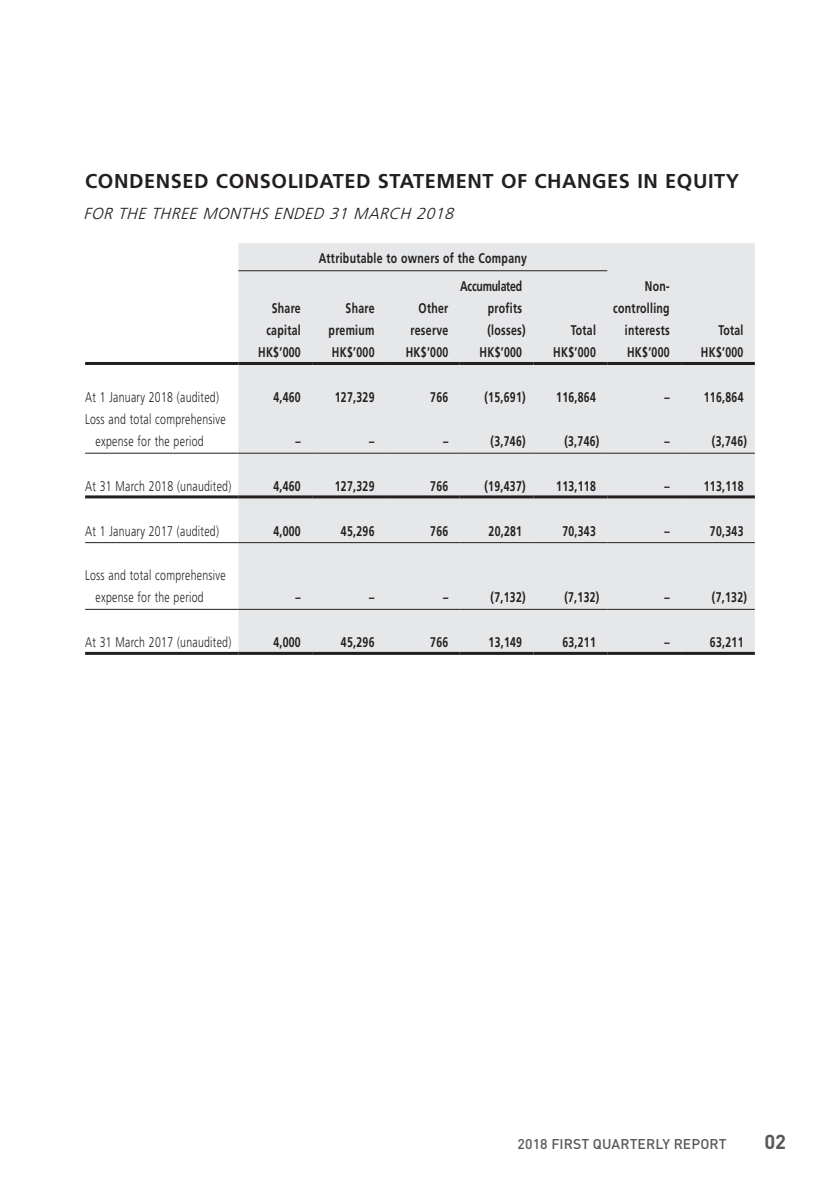
<style>
.page{position:relative;width:840px;height:1191px;background:#fff}
.page>*{position:absolute;margin:0;border:0;box-sizing:border-box;transform-origin:0 0}
.t1{font:700 20px "Frutiger LT Std";letter-spacing:.03em;color:#231f20}
.t2{font:700 20px "DIN";color:#57585a}
.t3{font:italic 300 16px "Frutiger LT Std";color:#231f20}
.t4{font:700 14px/22px "Frutiger LT Std";letter-spacing:.03em;color:#231f20;text-align:center;scale:.75 1}
.t5{font:300 14px/22px "Frutiger LT Std";letter-spacing:.03em;color:#231f20;scale:.75 1}
.t6{font:700 14px/22px "Frutiger LT Std";letter-spacing:.01em;color:#231f20;scale:.75 1}
.t7{font:500 14px "DIN";letter-spacing:.005em;color:#57585a}
</style>
<div class="page">
<div style="left:238px;top:243px;width:516px;height:409px;background:#e6e7e9"></div>
<hr style="left:238px;top:270px;width:369px;height:1px;background:#231f20">
<hr style="left:85px;top:362px;width:153px;height:3px;background:#231f20">
<hr style="left:238px;top:362px;width:74px;height:3px;background:#231f20">
<hr style="left:312px;top:362px;width:74px;height:3px;background:#231f20">
<hr style="left:386px;top:362px;width:73px;height:3px;background:#231f20">
<hr style="left:459px;top:362px;width:74px;height:3px;background:#231f20">
<hr style="left:533px;top:362px;width:74px;height:3px;background:#231f20">
<hr style="left:607px;top:362px;width:73px;height:3px;background:#231f20">
<hr style="left:680px;top:362px;width:74px;height:3px;background:#231f20">
<hr style="left:85px;top:453px;width:153px;height:1px;background:#231f20">
<hr style="left:238px;top:453px;width:74px;height:1px;background:#231f20">
<hr style="left:312px;top:453px;width:74px;height:1px;background:#231f20">
<hr style="left:386px;top:453px;width:73px;height:1px;background:#231f20">
<hr style="left:459px;top:453px;width:74px;height:1px;background:#231f20">
<hr style="left:533px;top:453px;width:74px;height:1px;background:#231f20">
<hr style="left:607px;top:453px;width:73px;height:1px;background:#231f20">
<hr style="left:680px;top:453px;width:74px;height:1px;background:#231f20">
<hr style="left:85px;top:495px;width:153px;height:3px;background:#231f20">
<hr style="left:238px;top:495px;width:74px;height:3px;background:#231f20">
<hr style="left:312px;top:495px;width:74px;height:3px;background:#231f20">
<hr style="left:386px;top:495px;width:73px;height:3px;background:#231f20">
<hr style="left:459px;top:495px;width:74px;height:3px;background:#231f20">
<hr style="left:533px;top:495px;width:74px;height:3px;background:#231f20">
<hr style="left:607px;top:495px;width:73px;height:3px;background:#231f20">
<hr style="left:680px;top:495px;width:74px;height:3px;background:#231f20">
<hr style="left:85px;top:542px;width:153px;height:1px;background:#231f20">
<hr style="left:238px;top:542px;width:74px;height:1px;background:#231f20">
<hr style="left:312px;top:542px;width:74px;height:1px;background:#231f20">
<hr style="left:386px;top:542px;width:73px;height:1px;background:#231f20">
<hr style="left:459px;top:542px;width:74px;height:1px;background:#231f20">
<hr style="left:533px;top:542px;width:74px;height:1px;background:#231f20">
<hr style="left:607px;top:542px;width:73px;height:1px;background:#231f20">
<hr style="left:680px;top:542px;width:74px;height:1px;background:#231f20">
<hr style="left:85px;top:609px;width:153px;height:1px;background:#231f20">
<hr style="left:238px;top:609px;width:74px;height:1px;background:#231f20">
<hr style="left:312px;top:609px;width:74px;height:1px;background:#231f20">
<hr style="left:386px;top:609px;width:73px;height:1px;background:#231f20">
<hr style="left:459px;top:609px;width:74px;height:1px;background:#231f20">
<hr style="left:533px;top:609px;width:74px;height:1px;background:#231f20">
<hr style="left:607px;top:609px;width:73px;height:1px;background:#231f20">
<hr style="left:680px;top:609px;width:74px;height:1px;background:#231f20">
<hr style="left:85px;top:652px;width:153px;height:3px;background:#231f20">
<hr style="left:238px;top:652px;width:74px;height:3px;background:#231f20">
<hr style="left:312px;top:652px;width:74px;height:3px;background:#231f20">
<hr style="left:386px;top:652px;width:73px;height:3px;background:#231f20">
<hr style="left:459px;top:652px;width:74px;height:3px;background:#231f20">
<hr style="left:533px;top:652px;width:74px;height:3px;background:#231f20">
<hr style="left:607px;top:652px;width:73px;height:3px;background:#231f20">
<hr style="left:680px;top:652px;width:74px;height:3px;background:#231f20">
<h1 class="t1" style="left:85px;top:169px;width:655px">CONDENSED CONSOLIDATED STATEMENT OF CHANGES IN EQUITY</h1>
<p class="t3" style="left:83px;top:204px;width:376px">FOR THE THREE MONTHS ENDED 31 MARCH 2018</p>
<p class="t4" style="left:318px;top:248px;width:279px">Attributable to owners of the Company</p>
<p class="t4" style="left:266px;top:298px;width:47px">Share capital</p>
<p class="t4" style="left:328px;top:298px;width:63px;text-align:right">Share premium</p>
<p class="t4" style="left:410px;top:298px;width:52px">Other reserve</p>
<p class="t6" style="left:487px;top:276px;width:52px;text-indent:-27px">Accumulated profits (losses)</p>
<p class="t4" style="left:613px;top:276px;width:77px;text-align:right">Non&shy;controlling interests</p>
<p class="t4" style="left:718px;top:320px;width:35px">Total</p>
<p class="t4" style="left:570px;top:320px;width:35px">Total</p>
<p class="t4" style="left:258px;top:342px;width:58px">HK$’000</p>
<p class="t4" style="left:332px;top:342px;width:58px">HK$’000</p>
<p class="t4" style="left:405px;top:342px;width:58px">HK$’000</p>
<p class="t4" style="left:479px;top:342px;width:58px">HK$’000</p>
<p class="t4" style="left:553px;top:342px;width:58px">HK$’000</p>
<p class="t4" style="left:626px;top:342px;width:58px">HK$’000</p>
<p class="t4" style="left:700px;top:342px;width:58px">HK$’000</p>
<p class="t5" style="left:85px;top:386px;width:180px">At 1 January 2018 (audited)</p>
<p class="t4" style="left:273px;top:386px;width:38px">4,460</p>
<p class="t4" style="left:334px;top:386px;width:54px">127,329</p>
<p class="t4" style="left:430px;top:386px;width:26px">766</p>
<p class="t4" style="left:484px;top:386px;width:56px">(15,691)</p>
<p class="t4" style="left:556px;top:386px;width:54px">116,864</p>
<p class="t4" style="left:664px;top:386px;width:8px">–</p>
<p class="t4" style="left:703px;top:386px;width:54px">116,864</p>
<p class="t5" style="left:96px;top:408px;width:175px;text-indent:-10px">Loss and total comprehensive expense for the period</p>
<p class="t4" style="left:295px;top:430px;width:8px">–</p>
<p class="t4" style="left:369px;top:430px;width:8px">–</p>
<p class="t4" style="left:443px;top:430px;width:8px">–</p>
<p class="t4" style="left:490px;top:430px;width:48px">(3,746)</p>
<p class="t4" style="left:564px;top:430px;width:48px">(3,746)</p>
<p class="t4" style="left:664px;top:430px;width:8px">–</p>
<p class="t4" style="left:711px;top:430px;width:48px">(3,746)</p>
<p class="t5" style="left:85px;top:475px;width:196px">At 31 March 2018 (unaudited)</p>
<p class="t4" style="left:273px;top:475px;width:38px">4,460</p>
<p class="t4" style="left:334px;top:475px;width:54px">127,329</p>
<p class="t4" style="left:430px;top:475px;width:26px">766</p>
<p class="t4" style="left:484px;top:475px;width:56px">(19,437)</p>
<p class="t4" style="left:556px;top:475px;width:54px">113,118</p>
<p class="t4" style="left:664px;top:475px;width:8px">–</p>
<p class="t4" style="left:703px;top:475px;width:54px">113,118</p>
<p class="t5" style="left:85px;top:520px;width:180px">At 1 January 2017 (audited)</p>
<p class="t4" style="left:273px;top:520px;width:38px">4,000</p>
<p class="t4" style="left:341px;top:520px;width:46px">45,296</p>
<p class="t4" style="left:430px;top:520px;width:26px">766</p>
<p class="t4" style="left:488px;top:520px;width:46px">20,281</p>
<p class="t4" style="left:562px;top:520px;width:46px">70,343</p>
<p class="t4" style="left:664px;top:520px;width:8px">–</p>
<p class="t4" style="left:709px;top:520px;width:46px">70,343</p>
<p class="t5" style="left:96px;top:565px;width:175px;text-indent:-10px">Loss and total comprehensive expense for the period</p>
<p class="t4" style="left:295px;top:586px;width:8px">–</p>
<p class="t4" style="left:369px;top:586px;width:8px">–</p>
<p class="t4" style="left:443px;top:586px;width:8px">–</p>
<p class="t4" style="left:490px;top:586px;width:48px">(7,132)</p>
<p class="t4" style="left:564px;top:586px;width:48px">(7,132)</p>
<p class="t4" style="left:664px;top:586px;width:8px">–</p>
<p class="t4" style="left:711px;top:586px;width:48px">(7,132)</p>
<p class="t5" style="left:85px;top:631px;width:196px">At 31 March 2017 (unaudited)</p>
<p class="t4" style="left:273px;top:631px;width:38px">4,000</p>
<p class="t4" style="left:341px;top:631px;width:46px">45,296</p>
<p class="t4" style="left:430px;top:631px;width:26px">766</p>
<p class="t4" style="left:488px;top:631px;width:46px">13,149</p>
<p class="t4" style="left:562px;top:631px;width:46px">63,211</p>
<p class="t4" style="left:664px;top:631px;width:8px">–</p>
<p class="t4" style="left:709px;top:631px;width:46px">63,211</p>
<p class="t7" style="left:517px;top:1135px;width:210px">2018 FIRST QUARTERLY REPORT</p>
<h1 class="t2" style="left:764px;top:1129px;width:23px">02</h1>
</div>
